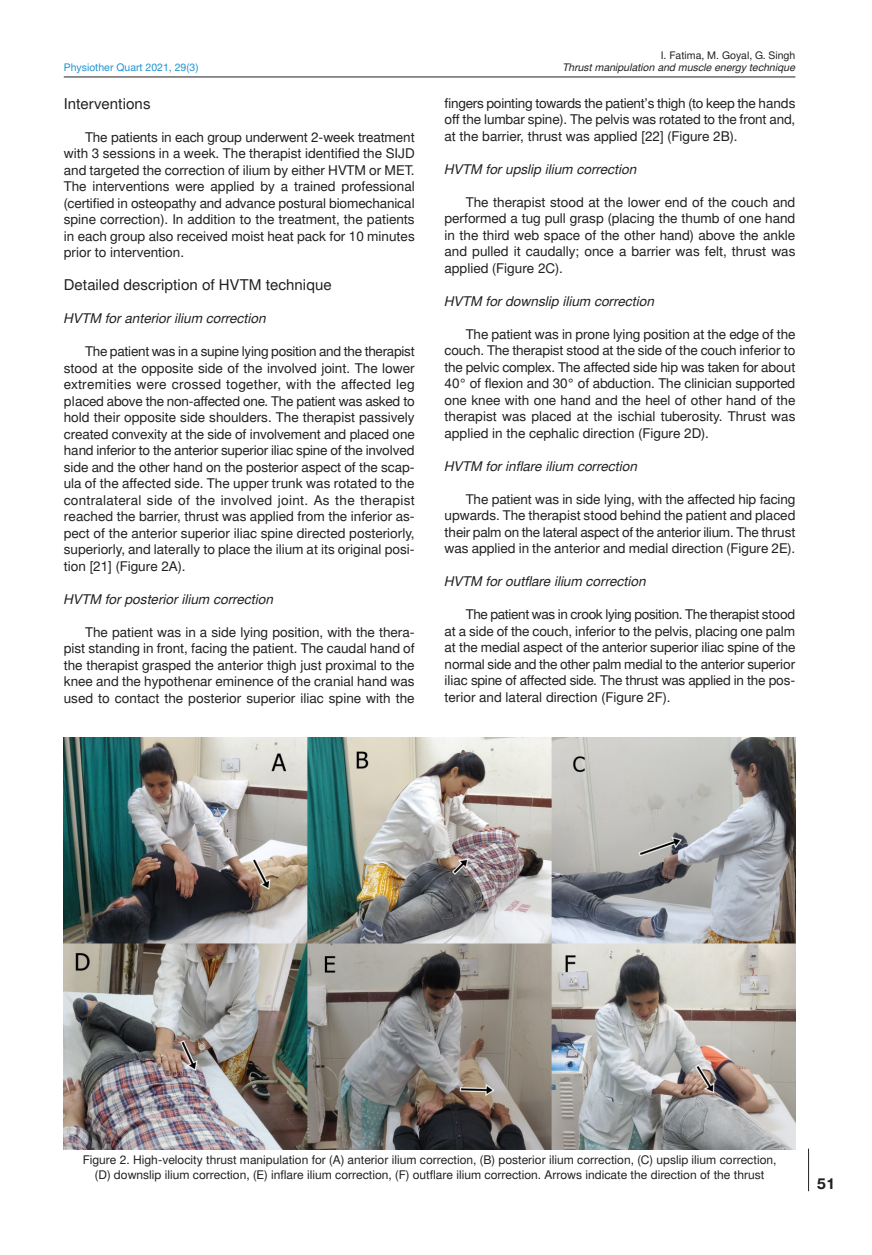
<style>
.page{position:relative;width:872px;height:1255px;background:#fff}
.page>*{position:absolute;margin:0;border:0;box-sizing:border-box;transform-origin:0 0}
.t1{font:15px "Switzer EFN";letter-spacing:.005em;color:#231f20}
.t2{font:700 15px "Switzer EFN";color:#231f20}
.t3{font:13.5px/16.5px "Switzer EFN";color:#231f20;text-align:justify}
.t4{font:italic 13.5px "Switzer EFN";color:#231f20}
.t5{font:12px/15px "Switzer EFN";color:#231f20;text-align:center}
.t6{font:italic 10.5px "Switzer EFN";color:#231f20}
.t7{font:10.5px "Switzer EFN";color:#1c94d2}
.t8{font:10.5px "Switzer EFN";color:#231f20}
</style>
<div class="page">
<hr style="left:808px;top:1148px;width:1px;height:43px;background:#231f20">
<hr style="left:64px;top:77px;width:731px;height:1px;background:#231f20">
<img style="left:63px;top:737px;width:733px;height:412px">
<p class="t7" style="left:64px;top:61px;width:136px">Physiother Quart 2021, 29(3)</p>
<p class="t1" style="left:64px;top:95px;width:88px">I nterventions</p>
<p class="t3" style="left:64px;top:129px;width:352px;text-align:left;text-indent:21px">The patients in each group underwent 2-week treatment with 3 sessions in a week. The therapist identified the SIJD and targeted the correction of ilium by either HVTM or MET.<br>The interventions were applied by a trained professional (certified in osteopathy and advance postural biomechanical spine correction). I n addition to the treatment, the patients in each group also received moist heat pack for 10 minutes prior to intervention.</p>
<p class="t1" style="left:64px;top:276px;width:269px">Detailed description of HVTM technique</p>
<p class="t4" style="left:64px;top:310px;width:204px">HVTM for anterior ilium correction</p>
<p class="t3" style="left:64px;top:343px;width:352px;text-indent:21px">The patient was in a supine lying position and the therapist stood at the opposite side of the involved joint. The lower extremities were crossed together, with the affected leg placed above the non-affected one. The patient was asked to hold their opposite side shoulders. The therapist passively created convexity at the side of involvement and placed one hand inferior to the anterior superior iliac spine of the involved side and the other hand on the posterior aspect of the scap&shy;ula of the affected side. The upper trunk was rotated to the contralateral side of the involved joint. As the therapist reached the barrier, thrust was applied from the inferior as&shy;pect of the anterior superior iliac spine directed posteriorly, superiorly, and laterally to place the ilium at its original posi&shy;tion [21] (Figure 2A).</p>
<p class="t4" style="left:64px;top:591px;width:211px">HVTM for posterior ilium correction</p>
<p class="t3" style="left:64px;top:624px;width:352px;text-indent:21px">The patient was in a side lying position, with the thera&shy;pist standing in front, facing the patient. The caudal hand of the therapist grasped the anterior thigh just proximal to the knee and the hypothenar eminence of the cranial hand was used to contact the posterior superior iliac spine with the</p>
<p class="t8" style="left:660px;top:49px;width:136px">I . Fatima, M. Goyal, G. Singh</p>
<p class="t6" style="left:562px;top:61px;width:234px">Thrust manipulation and muscle energy technique</p>
<p class="t3" style="left:444px;top:95px;width:352px">fingers pointing towards the patient’s thigh (to keep the hands off the lumbar spine). The pelvis was rotated to the front and, at the barrier, thrust was applied [22] (Figure 2B).</p>
<p class="t4" style="left:444px;top:161px;width:194px">HVTM for upslip ilium correction</p>
<p class="t3" style="left:444px;top:194px;width:352px;text-indent:21px">The therapist stood at the lower end of the couch and performed a tug pull grasp (placing the thumb of one hand in the third web space of the other hand) above the ankle and pulled it caudally; once a barrier was felt, thrust was applied (Figure 2C).</p>
<p class="t4" style="left:444px;top:293px;width:211px">HVTM for downslip ilium correction</p>
<p class="t3" style="left:444px;top:326px;width:352px;text-indent:21px">The patient was in prone lying position at the edge of the couch. The therapist stood at the side of the couch inferior to the pelvic complex. The affected side hip was taken for about 40° of flexion and 30° of abduction. The clinician supported one knee with one hand and the heel of other hand of the therapist was placed at the ischial tuberosity. Thrust was applied in the cephalic direction (Figure 2D).</p>
<p class="t4" style="left:444px;top:458px;width:194px">HVTM for inflare ilium correction</p>
<p class="t3" style="left:444px;top:491px;width:352px;text-indent:21px">The patient was in side lying, with the affected hip facing upwards. The therapist stood behind the patient and placed their palm on the lateral aspect of the anterior ilium. The thrust was applied in the anterior and medial direction (Figure 2E).</p>
<p class="t4" style="left:444px;top:573px;width:203px">HVTM for outflare ilium correction</p>
<p class="t3" style="left:444px;top:606px;width:352px;text-indent:21px">The patient was in crook lying position. The therapist stood at a side of the couch, inferior to the pelvis, placing one palm at the medial aspect of the anterior superior iliac spine of the normal side and the other palm medial to the anterior superior iliac spine of affected side. The thrust was applied in the pos&shy;terior and lateral direction (Figure 2F).</p>
<p class="t5" style="left:83px;top:1152px;width:695px">Figure 2. High-velocity thrust manipulation for (A) anterior ilium correction, (B) posterior ilium correction, (C) upslip ilium correction, (D) downslip ilium correction, (E) inflare ilium correction, (F) outflare ilium correction. Arrows indicate the direction of the thrust</p>
<p class="t2" style="left:817px;top:1173px;width:20px">51</p>
</div>
